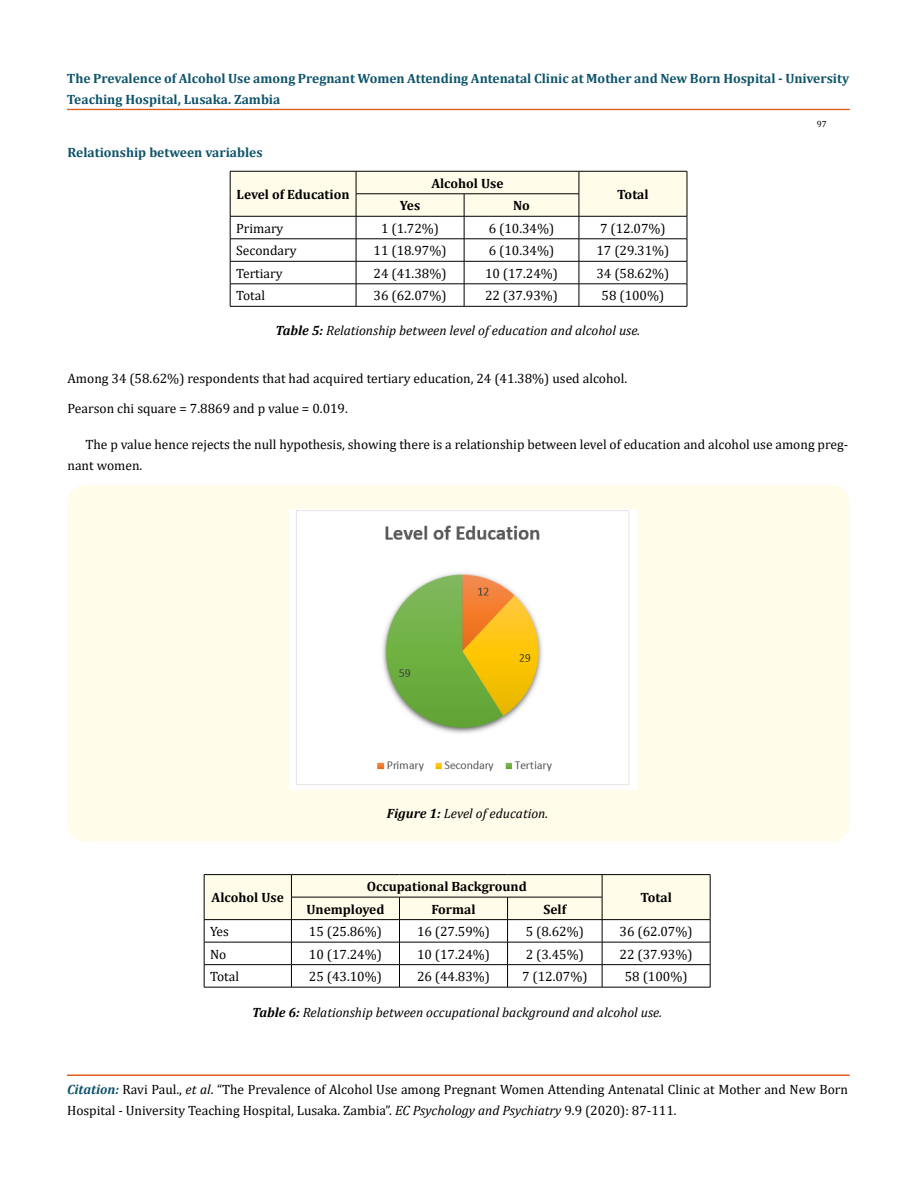
<style>
.page{position:relative;width:917px;height:1190px;background:#fff}
.page>*{position:absolute;margin:0;border:0;box-sizing:border-box;transform-origin:0 0}
.t1{font:13.5px/21px "Cambria";color:#000}
.t2{font:700 13.5px/21px "Cambria";color:#0e546a}
.t3{font:italic 13.5px "Cambria";color:#000}
.t4{font:700 13.5px "Cambria";color:#000}
.t5{font:9px "Cambria";color:#000}
.s1{font-weight:700}
.s2{font-weight:700;font-style:italic;color:#0e546a}
.s3{font-style:italic}
</style>
<div class="page">
<div style="left:67px;top:109px;width:782px;height:1px;border:1px solid #e05d1a"></div>
<div style="left:67px;top:1075px;width:782px;height:1px;border:1px solid #e05d1a"></div>
<svg style="left:230px;top:171px;width:457px;height:135px"></svg>
<hr style="left:230px;top:306px;width:126px;height:1px;background:#000">
<hr style="left:356px;top:306px;width:108px;height:1px;background:#000">
<hr style="left:464px;top:306px;width:115px;height:1px;background:#000">
<hr style="left:579px;top:306px;width:108px;height:1px;background:#000">
<div style="left:67px;top:485px;width:782px;height:356px;background:#fffde9;border-radius:18px"></div>
<img style="left:289px;top:509px;width:347px;height:280px">
<svg style="left:204px;top:874px;width:507px;height:113px"></svg>
<hr style="left:204px;top:986px;width:87px;height:1px;background:#000">
<hr style="left:291px;top:986px;width:108px;height:1px;background:#000">
<hr style="left:399px;top:986px;width:108px;height:1px;background:#000">
<hr style="left:507px;top:986px;width:95px;height:1px;background:#000">
<hr style="left:602px;top:986px;width:108px;height:1px;background:#000">
<p class="t2" style="left:67px;top:68px;width:783px">The Prevalence of Alcohol Use among Pregnant Women Attending Antenatal Clinic at Mother and New Born Hospital - University<br>Teaching Hospital, Lusaka. Zambia</p>
<p class="t5" style="left:816px;top:118px;width:11px">97</p>
<p class="t2" style="left:68px;top:142px;width:197px">Relationship between variables</p>
<p class="t4" style="left:236px;top:185px;width:114px">Level of Education</p>
<p class="t4" style="left:431px;top:174px;width:74px">Alcohol Use</p>
<p class="t4" style="left:617px;top:185px;width:33px">Total</p>
<p class="t4" style="left:400px;top:196px;width:22px">Yes</p>
<p class="t4" style="left:513px;top:196px;width:18px">No</p>
<p class="t1" style="left:236px;top:218px;width:49px">Primary</p>
<p class="t1" style="left:381px;top:218px;width:59px">1 (1.72%)</p>
<p class="t1" style="left:488px;top:218px;width:67px">6 (10.34%)</p>
<p class="t1" style="left:600px;top:218px;width:67px">7 (12.07%)</p>
<p class="t1" style="left:236px;top:240px;width:62px">Secondary</p>
<p class="t1" style="left:373px;top:240px;width:74px">11 (18.97%)</p>
<p class="t1" style="left:489px;top:240px;width:67px">6 (10.34%)</p>
<p class="t1" style="left:596px;top:240px;width:74px">17 (29.31%)</p>
<p class="t1" style="left:236px;top:263px;width:48px">Tertiary</p>
<p class="t1" style="left:373px;top:263px;width:74px">24 (41.38%)</p>
<p class="t1" style="left:485px;top:263px;width:74px">10 (17.24%)</p>
<p class="t1" style="left:596px;top:263px;width:74px">34 (58.62%)</p>
<p class="t1" style="left:236px;top:285px;width:30px">Total</p>
<p class="t1" style="left:373px;top:285px;width:74px">36 (62.07%)</p>
<p class="t1" style="left:485px;top:285px;width:74px">22 (37.93%)</p>
<p class="t1" style="left:601px;top:285px;width:64px">58 (100%)</p>
<p class="t3" style="left:275px;top:320px;width:366px"><span class="s1">Table 5:</span> Relationship between level of education and alcohol use.</p>
<p class="t1" style="left:67px;top:367px;width:561px">Among 34 (58.62%) respondents that had acquired tertiary education, 24 (41.38%) used alcohol.</p>
<p class="t1" style="left:67px;top:397px;width:282px">Pearson chi square = 7.8869 and p value = 0.019.</p>
<p class="t1" style="left:67px;top:433px;width:782px;text-indent:18px">The p value hence rejects the null hypothesis, showing there is a relationship between level of education and alcohol use among preg&shy;nant women.</p>
<p class="t3" style="left:387px;top:804px;width:163px"><span class="s1">Figure 1:</span> Level of education.</p>
<p class="t4" style="left:212px;top:888px;width:74px">Alcohol Use</p>
<p class="t4" style="left:367px;top:877px;width:161px">Occupational Background</p>
<p class="t4" style="left:306px;top:899px;width:80px">Unemployed</p>
<p class="t4" style="left:431px;top:899px;width:46px">Formal</p>
<p class="t4" style="left:543px;top:899px;width:24px">Self</p>
<p class="t4" style="left:640px;top:888px;width:33px">Total</p>
<p class="t1" style="left:210px;top:921px;width:20px">Yes</p>
<p class="t1" style="left:309px;top:921px;width:74px">15 (25.86%)</p>
<p class="t1" style="left:417px;top:921px;width:74px">16 (27.59%)</p>
<p class="t1" style="left:526px;top:921px;width:59px">5 (8.62%)</p>
<p class="t1" style="left:619px;top:921px;width:74px">36 (62.07%)</p>
<p class="t1" style="left:210px;top:943px;width:18px">No</p>
<p class="t1" style="left:309px;top:943px;width:74px">10 (17.24%)</p>
<p class="t1" style="left:417px;top:943px;width:74px">10 (17.24%)</p>
<p class="t1" style="left:526px;top:943px;width:59px">2 (3.45%)</p>
<p class="t1" style="left:619px;top:943px;width:74px">22 (37.93%)</p>
<p class="t1" style="left:210px;top:966px;width:30px">Total</p>
<p class="t1" style="left:309px;top:966px;width:74px">25 (43.10%)</p>
<p class="t1" style="left:417px;top:966px;width:74px">26 (44.83%)</p>
<p class="t1" style="left:522px;top:966px;width:67px">7 (12.07%)</p>
<p class="t1" style="left:624px;top:966px;width:64px">58 (100%)</p>
<p class="t3" style="left:252px;top:1002px;width:411px"><span class="s1">Table 6:</span> Relationship between occupational background and alcohol use.</p>
<p class="t1" style="left:67px;top:1078px;width:782px"><span class="s2">Citation:</span> Ravi Paul., <span class="s3">et al</span>. “The Prevalence of Alcohol Use among Pregnant Women Attending Antenatal Clinic at Mother and New Born<br>Hospital - University Teaching Hospital, Lusaka. Zambia”. <span class="s3">EC Psychology and Psychiatry</span> 9.9 (2020): 87-111.</p>
</div>
